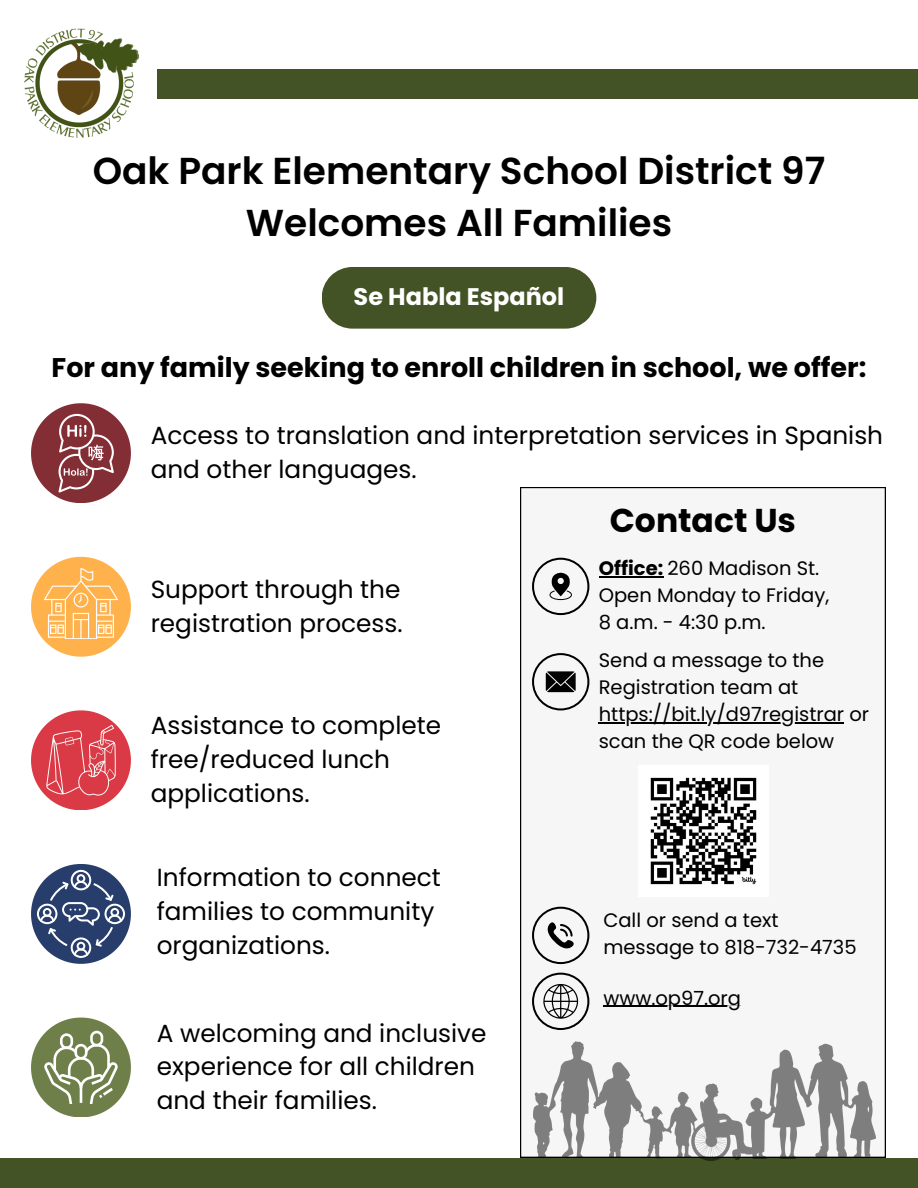
<style>
.page{position:relative;width:918px;height:1188px;background:#fff}
.page>*{position:absolute;margin:0;border:0;box-sizing:border-box;transform-origin:0 0}
.t1{font:600 37.5px/51.8px "Poppins";color:#000;text-align:center}
.t2{font:700 33px "Poppins";color:#000}
.t3{font:700 27px "Poppins";color:#000}
.t4{font:24.75px/33.8px "Poppins";color:#000}
.t5{font:700 24px "Poppins";color:#fff}
.t6{font:19.5px/27px "Poppins";color:#000}
.s1{font-weight:700}
</style>
<div class="page">
<div style="left:0;top:1158px;width:918px;height:30px;background:#435325"></div>
<div style="left:157px;top:69px;width:761px;height:30px;background:#435325"></div>
<img style="left:24px;top:28px;width:116px;height:110px">
<div style="left:322px;top:267px;width:274px;height:62px;background:#435325"></div>
<svg style="left:31px;top:403px;width:99px;height:100px"></svg>
<svg style="left:31px;top:557px;width:99px;height:99px"></svg>
<svg style="left:31px;top:710px;width:99px;height:100px"></svg>
<svg style="left:31px;top:1018px;width:99px;height:99px"></svg>
<svg style="left:31px;top:864px;width:99px;height:99px"></svg>
<div style="left:520px;top:487px;width:366px;height:671px;background:#f6f6f6"></div>
<img style="left:638px;top:766px;width:131px;height:130px">
<svg style="left:532px;top:973px;width:57px;height:57px"></svg>
<svg style="left:532px;top:653px;width:57px;height:57px"></svg>
<svg style="left:532px;top:907px;width:57px;height:57px"></svg>
<svg style="left:532px;top:558px;width:57px;height:57px"></svg>
<hr style="left:599px;top:722px;width:245px;height:1px;background:#000">
<hr style="left:603px;top:1006px;width:138px;height:1px;background:#000">
<hr style="left:599px;top:576px;width:64px;height:1px;background:#000">
<img style="left:534px;top:1041px;width:342px;height:119px">
<p class="t1" style="left:93px;top:145px;width:734px">Oak Park Elementary School District 97<br>Welcomes All Families</p>
<p class="t5" style="left:354px;top:280px;width:212px">Se Habla Español</p>
<p class="t3" style="left:52px;top:348px;width:816px">For any family seeking to enroll children in school, we offer:</p>
<p class="t4" style="left:151px;top:419px;width:734px">Access to translation and interpretation services in Spanish and other languages.</p>
<p class="t4" style="left:151px;top:572px;width:253px">Support through the registration process.</p>
<p class="t4" style="left:151px;top:709px;width:292px">Assistance to complete free/reduced lunch applications.</p>
<p class="t4" style="left:157px;top:861px;width:286px">Information to connect families to community organizations.</p>
<p class="t4" style="left:157px;top:1016px;width:331px">A welcoming and inclusive experience for all children and their families.</p>
<p class="t2" style="left:610px;top:497px;width:188px">Contact Us</p>
<p class="t6" style="left:599px;top:555px;width:222px"><span class="s1">Office:</span> 260 Madison St.</p>
<p class="t6" style="left:599px;top:582px;width:232px">Open Monday to Friday,</p>
<p class="t6" style="left:599px;top:609px;width:168px">8 a.m. - 4:30 p.m.</p>
<p class="t6" style="left:599px;top:647px;width:227px">Send a message to the</p>
<p class="t6" style="left:599px;top:674px;width:272px">Registration team at https://bit.ly/d97registrar or scan the QR code below</p>
<p class="t6" style="left:603px;top:907px;width:255px">Call or send a text message to 818-732-4735</p>
<p class="t6" style="left:603px;top:984px;width:139px">www.op97.org</p>
</div>
